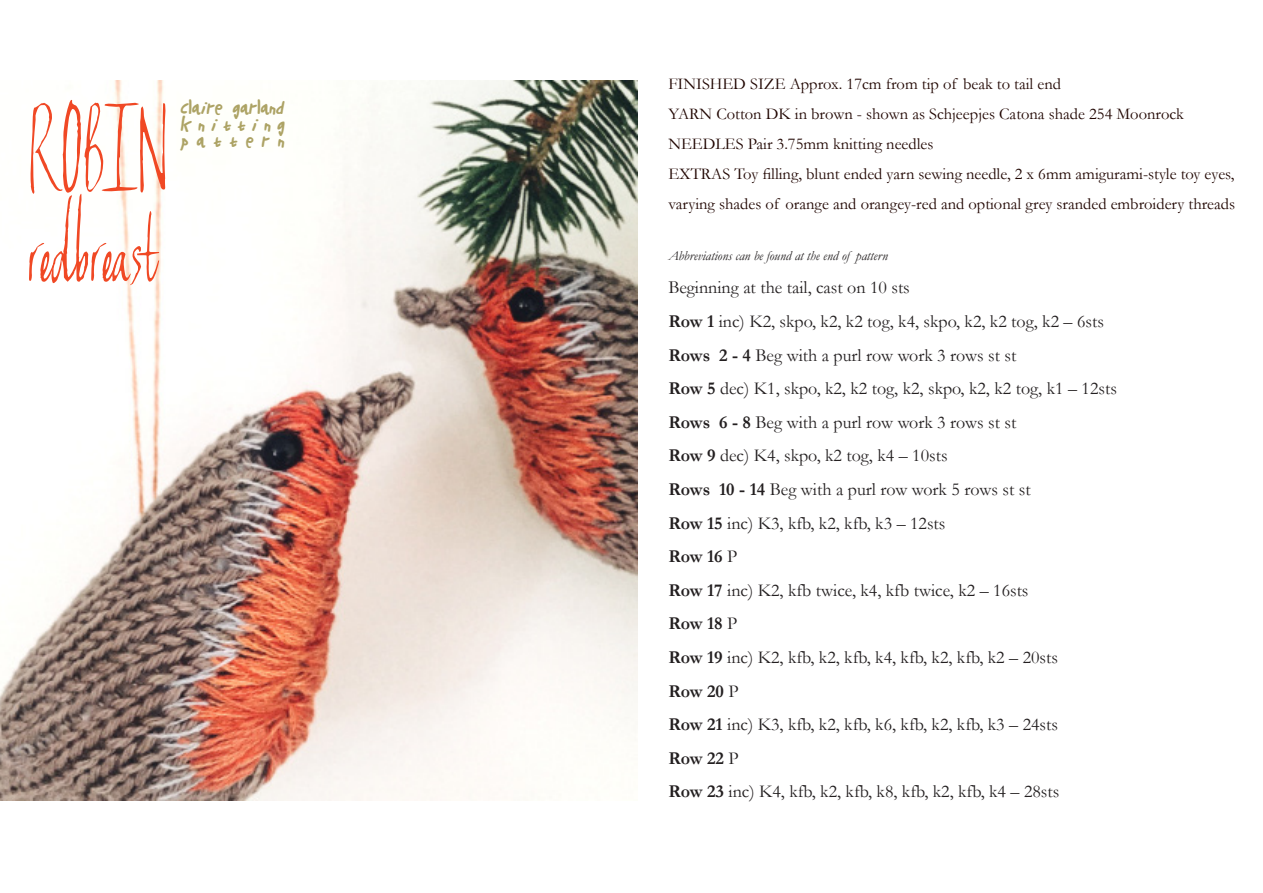
<style>
.page{position:relative;width:1263px;height:893px;background:#fff}
.page>*{position:absolute;margin:0;border:0;box-sizing:border-box;transform-origin:0 0}
.Paragraph_Style_1{font:75px "Cantwritequicklyinwinter";color:#f04824}
.t1{font:18.15px "Garamond";color:#231f20}
.t2{font:700 18.15px "Garamond";letter-spacing:-.01em;color:#231f20}
.t3{font:16.5px/30px "Garamond";color:#200500}
.t4{font:italic 13.65px "Garamond";color:#231f20}
.t5{font:13.5px "Buttonsthe Bear";color:#ada365}
.t6{font:13.5px "Buttonsthe Bear";letter-spacing:.475em;color:#ada365}
.t7{font:13.5px "Buttonsthe Bear";letter-spacing:.605em;color:#ada365}
.s1{font-weight:700}
.s2{font-weight:400}
</style>
<div class="page">
<img style="left:0;top:81px;width:638px;height:720px">
<p class="Paragraph_Style_1" style="left:30px;top:121px;width:144px">ROBIN</p>
<p class="Paragraph_Style_1" style="left:30px;top:211px;width:129px">redbreast</p>
<p class="t5" style="left:181px;top:102px;width:106px">Claire garland</p>
<p class="t6" style="left:181px;top:118px;width:106px">knitting</p>
<p class="t7" style="left:181px;top:134px;width:106px">pattern</p>
<p class="t3" style="left:668px;top:68px;width:394px">FINISHED SIZE Approx. 17cm from tip of beak to tail end</p>
<p class="t3" style="left:668px;top:98px;width:517px">YARN Cotton DK in brown - shown as Schjeepjes Catona shade 254 Moonrock</p>
<p class="t3" style="left:668px;top:128px;width:267px">NEEDLES Pair 3.75mm knitting needles</p>
<p class="t3" style="left:668px;top:158px;width:568px">EXTRAS Toy filling, blunt ended yarn sewing needle, 2 x 6mm amigurami-style toy eyes, varying shades of orange and orangey-red and optional grey sranded embroidery threads</p>
<p class="t4" style="left:668px;top:247px;width:221px">Abbreviations can be found at the end of pattern</p>
<p class="t1" style="left:668px;top:277px;width:243px">Beginning at the tail, cast on 10 sts</p>
<p class="t1" style="left:668px;top:310px;width:437px"><span class="s1">Row 1</span> inc) K2, skpo, k2, k2 tog, k4, skpo, k2, k2 tog, k2 – 6sts</p>
<p class="t1" style="left:668px;top:344px;width:350px"><span class="s1">Rows 2 - 4</span> Beg with a purl row work 3 rows st st</p>
<p class="t1" style="left:668px;top:378px;width:450px"><span class="s1">Row 5</span> dec) K1, skpo, k2, k2 tog, k2, skpo, k2, k2 tog, k1 – 12sts</p>
<p class="t1" style="left:668px;top:411px;width:350px"><span class="s1">Rows 6 - 8</span> Beg with a purl row work 3 rows st st</p>
<p class="t1" style="left:668px;top:445px;width:281px"><span class="s1">Row 9</span> dec) K4, skpo, k2 tog, k4 – 10sts</p>
<p class="t1" style="left:668px;top:478px;width:364px"><span class="s1">Rows 10 - 14</span> Beg with a purl row work 5 rows st st</p>
<p class="t1" style="left:668px;top:512px;width:279px"><span class="s1">Row 15</span> inc) K3, kfb, k2, kfb, k3 – 12sts</p>
<p class="t2" style="left:668px;top:546px;width:71px">Row 16 <span class="s2">P</span></p>
<p class="t1" style="left:668px;top:579px;width:362px"><span class="s1">Row 17</span> inc) K2, kfb twice, k4, kfb twice, k2 – 16sts</p>
<p class="t2" style="left:668px;top:613px;width:71px">Row 18 <span class="s2">P</span></p>
<p class="t1" style="left:668px;top:646px;width:391px"><span class="s1">Row 19</span> inc) K2, kfb, k2, kfb, k4, kfb, k2, kfb, k2 – 20sts</p>
<p class="t2" style="left:668px;top:680px;width:72px">Row 20 <span class="s2">P</span></p>
<p class="t1" style="left:668px;top:714px;width:391px"><span class="s1">Row 21</span> inc) K3, kfb, k2, kfb, k6, kfb, k2, kfb, k3 – 24sts</p>
<p class="t2" style="left:668px;top:747px;width:72px">Row 22 <span class="s2">P</span></p>
<p class="t1" style="left:668px;top:781px;width:392px"><span class="s1">Row 23</span> inc) K4, kfb, k2, kfb, k8, kfb, k2, kfb, k4 – 28sts</p>
</div>
